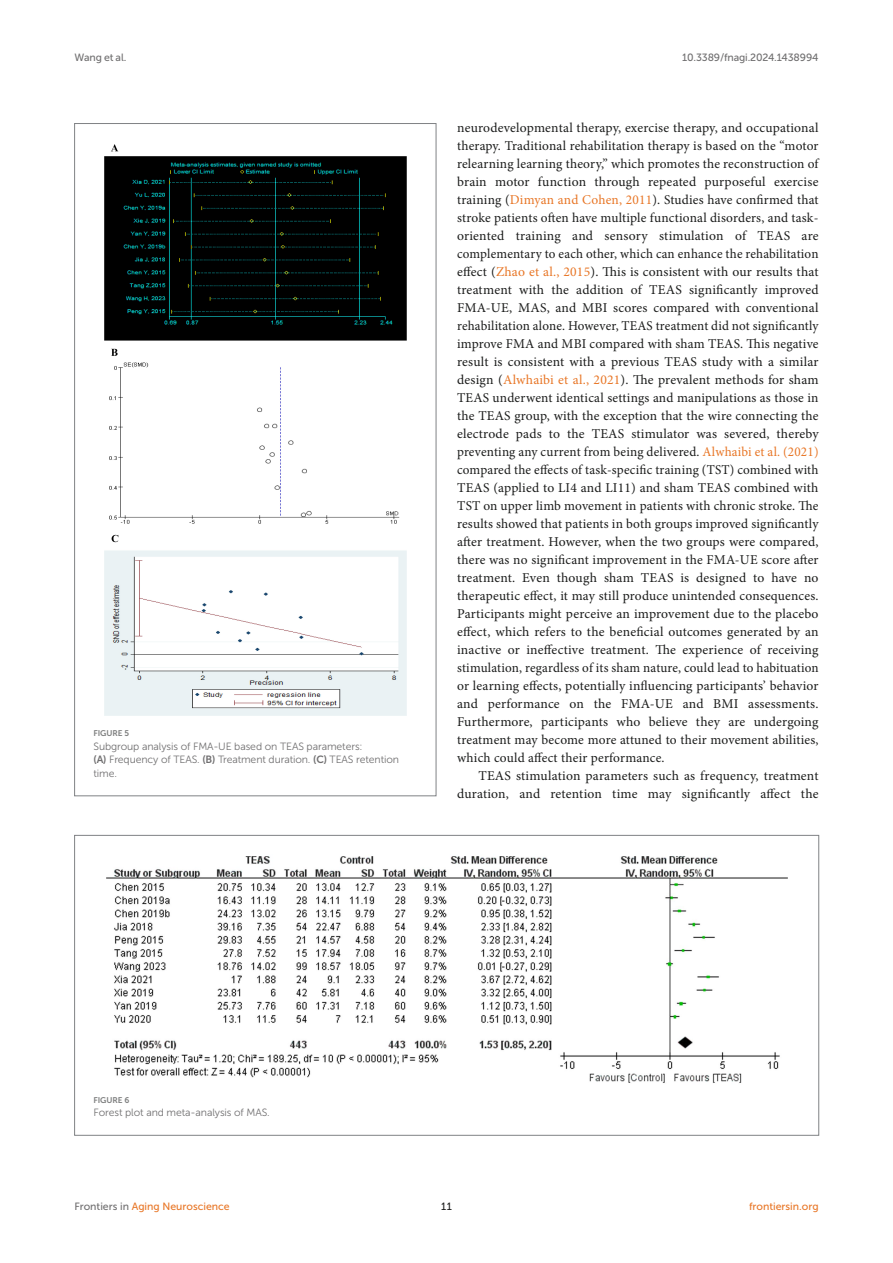
<style>
.page{position:relative;width:893px;height:1263px;background:#fff}
.page>*{position:absolute;margin:0;border:0;box-sizing:border-box;transform-origin:0 0}
.TEXT{font:13.5px/18px "Minion Pro";letter-spacing:.015em;color:#1b1c1b;text-align:justify}
.FIG_LEG{font:10.5px/13.5px "Museo Sans 300";letter-spacing:-.01em;color:#706f70}
.t1{font:10.5px "Museo Sans 500";color:#e87626}
.t2{font:10.5px "Museo Sans 500";letter-spacing:-.015em;color:#706f70}
.t3{font:10.5px "Museo Sans 500";color:#1b1c1b}
.FIG_HD{font:8.25px "Museo Sans 700";letter-spacing:-.01em;color:#7e7f7f}
.s1{font-family:"Museo Sans 700"}
.s2{color:#e87626}
.s3{color:#706f70}
</style>
<div class="page">
<img style="left:104px;top:144px;width:303px;height:572px">
<img style="left:106px;top:856px;width:682px;height:227px">
<p class="t2" style="left:74px;top:51px;width:53px">Wang et al.</p>
<p class="t2" style="left:682px;top:51px;width:138px">10.3389/fnagi.2024.1438994</p>
<p class="FIG_HD" style="left:94px;top:729px;width:37px">FIGURE 5</p>
<p class="FIG_LEG" style="left:94px;top:740px;width:307px">Subgroup analysis of FMA-UE based on TEAS parameters:<br><span class="s1">(A)</span> Frequency of TEAS. <span class="s1">(B)</span> Treatment duration. <span class="s1">(C)</span> TEAS retention time.</p>
<p class="TEXT" style="left:457px;top:119px;width:363px">neurodevelopmental therapy, exercise therapy, and occupational therapy. Traditional rehabilitation therapy is based on the “motor relearning learning theory,” which promotes the reconstruction of brain motor function through repeated purposeful exercise training (<span class="s2">Dimyan and Cohen, 2011</span>). Studies have confirmed that stroke patients often have multiple functional disorders, and task&shy;oriented training and sensory stimulation of TEAS are complementary to each other, which can enhance the rehabilitation effect (<span class="s2">Zhao et al., 2015</span>). This is consistent with our results that treatment with the addition of TEAS significantly improved FMA-UE, MAS, and MBI scores compared with conventional rehabilitation alone. However, TEAS treatment did not significantly improve FMA and MBI compared with sham TEAS. This negative result is consistent with a previous TEAS study with a similar design (<span class="s2">Alwhaibi et al., 2021</span>). The prevalent methods for sham TEAS underwent identical settings and manipulations as those in the TEAS group, with the exception that the wire connecting the electrode pads to the TEAS stimulator was severed, thereby preventing any current from being delivered. <span class="s2">Alwhaibi et al. (2021) </span>compared the effects of task-specific training (TST) combined with TEAS (applied to LI4 and LI11) and sham TEAS combined with TST on upper limb movement in patients with chronic stroke. The results showed that patients in both groups improved significantly after treatment. However, when the two groups were compared, there was no significant improvement in the FMA-UE score after treatment. Even though sham TEAS is designed to have no therapeutic effect, it may still produce unintended consequences.<br>Participants might perceive an improvement due to the placebo effect, which refers to the beneficial outcomes generated by an inactive or ineffective treatment. The experience of receiving stimulation, regardless of its sham nature, could lead to habituation or learning effects, potentially influencing participants’ behavior and performance on the FMA-UE and BMI assessments.<br>Furthermore, participants who believe they are undergoing treatment may become more attuned to their movement abilities, which could affect their performance.</p>
<p class="TEXT" style="left:457px;top:767px;width:363px;text-align:right">TEAS stimulation parameters such as frequency, treatment duration, and retention time may significantly affect the</p>
<p class="FIG_HD" style="left:94px;top:1095px;width:37px">FIGURE 6</p>
<p class="FIG_LEG" style="left:94px;top:1106px;width:178px">Forest plot and meta-analysis of MAS.</p>
<p class="t1" style="left:74px;top:1200px;width:157px"><span class="s3">Frontiers in</span> Aging Neuroscience</p>
<p class="t3" style="left:441px;top:1200px;width:12px">11</p>
<p class="t1" style="left:749px;top:1200px;width:71px">frontiersin.org</p>
</div>
